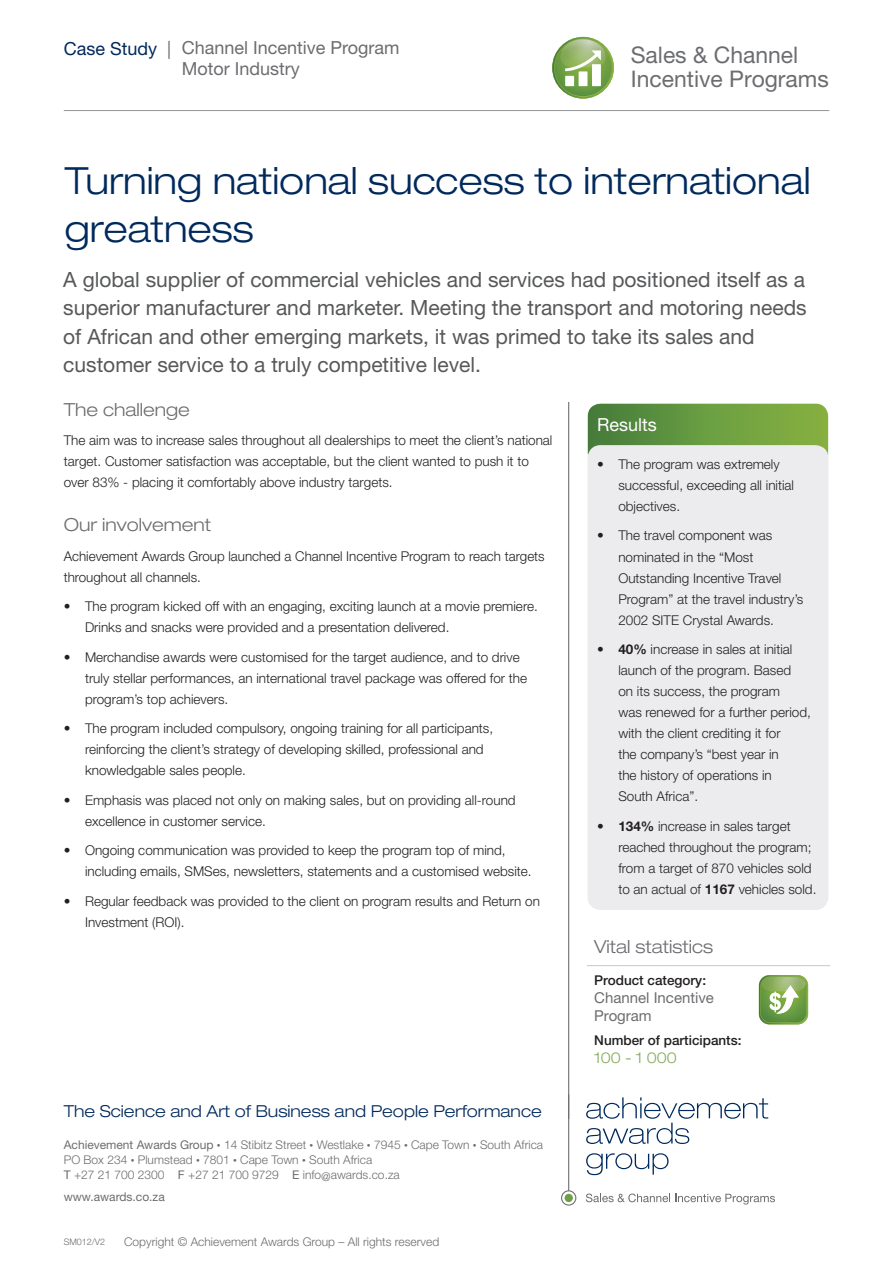
<style>
.page{position:relative;width:893px;height:1263px;background:#fff}
.page>*{position:absolute;margin:0;border:0;box-sizing:border-box;transform-origin:0 0}
.t1{font:300 expanded 37.5px/48px "Helvetica Neue LT Std";color:#00295c}
.t2{font:22.95px/24.3px "Helvetica Neue";color:#6c6d70}
.t3{font:21px/28.5px "Helvetica Neue LT Std";color:#57585a}
.t4{font:18px/21px "Helvetica Neue LT Std";color:#6c6d70}
.t5{font:300 expanded 18px "Helvetica Neue LT Std";color:#6c6d70}
.t6{font:18px "Helvetica Neue LT Std";color:#fff}
.t7{font:300 expanded 16.5px "Helvetica Neue LT Std";color:#00295c}
.t8{font:15px/18px "Helvetica Neue LT Std";color:#6c6d70}
.t9{font:300 expanded 15px "Helvetica Neue LT Std";color:#87ad5f}
.t10{font:300 13.5px/21px "Helvetica Neue LT Std";color:#231f20}
.t11{font:500 13.5px "Helvetica Neue LT Std";color:#231f20}
.t12{font:300 12px/15px "Helvetica Neue LT Std";color:#6c6d70}
.t13{font:12px "Helvetica Neue LT Std";color:#6c6d70}
.t14{font:300 9px "Helvetica Neue LT Std";color:#6c6d70}
.s1{color:#00295c}
.s2{font-weight:400}
.s3{font-size:7.5px}
.s4{font-weight:700}
</style>
<div class="page">
<svg style="left:552px;top:36px;width:62px;height:63px"></svg>
<hr style="left:64px;top:110px;width:765px;height:1px;background:#939598">
<div style="left:561px;top:1190px;width:15px;height:15px;border:1px solid #6c6d70;border-radius:50%"></div>
<div style="left:565px;top:1194px;width:8px;height:8px;background:#6ba043;border-radius:50%"></div>
<hr style="left:568px;top:1094px;width:1px;height:97px;background:#6c6d70">
<svg style="left:586px;top:1097px;width:182px;height:47px"></svg>
<svg style="left:586px;top:1153px;width:83px;height:22px"></svg>
<svg style="left:586px;top:1193px;width:189px;height:11px"></svg>
<hr style="left:567px;top:403px;width:3px;height:715px;background:#6c6d70">
<svg style="left:587px;top:403px;width:242px;height:55px;background:#699a41"></svg>
<div style="left:587px;top:403px;width:242px;height:64px;border:1px solid #fff;border-radius:13px"></div>
<div style="left:587px;top:445px;width:241px;height:465px;background:#ececee;border-radius:13px"></div>
<hr style="left:587px;top:965px;width:243px;height:1px;background:#c7c8ca">
<svg style="left:759px;top:975px;width:49px;height:49px;background:#8eb26c"></svg>
<h3 class="t4" style="left:182px;top:37px;width:219px;text-indent:-118px"><span class="s1">Case Study</span> | Channel Incentive Program<br>Motor Industry</h3>
<h2 class="t2" style="left:631px;top:42px;width:200px">Sales &amp; Channel<br>Incentive Programs</h2>
<h1 class="t1" style="left:65px;top:156px;width:747px">Turning national success to international greatness</h1>
<p class="t3" style="left:63px;top:265px;width:745px">A global supplier of commercial vehicles and services had positioned itself as a superior manufacturer and marketer. Meeting the transport and motoring needs of African and other emerging markets, it was primed to take its sales and customer service to a truly competitive level.</p>
<h3 class="t5" style="left:64px;top:399px;width:127px">The challenge</h3>
<p class="t10" style="left:64px;top:430px;width:490px">The aim was to increase sales throughout all dealerships to meet the client’s national target. Customer satisfaction was acceptable, but the client wanted to push it to over 83% - placing it comfortably above industry targets.</p>
<h3 class="t5" style="left:64px;top:514px;width:149px">Our involvement</h3>
<p class="t10" style="left:64px;top:545px;width:482px">Achievement Awards Group launched a Channel Incentive Program to reach targets throughout all channels.</p>
<p class="t10" style="left:85px;top:595px;width:454px;text-indent:-21px">• The program kicked off with an engaging, exciting launch at a movie premiere.<br>Drinks and snacks were provided and a presentation delivered.</p>
<p class="t10" style="left:85px;top:646px;width:444px;text-indent:-21px">• Merchandise awards were customised for the target audience, and to drive truly stellar performances, an international travel package was offered for the program’s top achievers.</p>
<p class="t10" style="left:85px;top:717px;width:410px;text-indent:-21px">• The program included compulsory, ongoing training for all participants, reinforcing the client’s strategy of developing skilled, professional and knowledgable sales people.</p>
<p class="t10" style="left:85px;top:789px;width:432px;text-indent:-21px">• Emphasis was placed not only on making sales, but on providing all-round excellence in customer service.</p>
<p class="t10" style="left:85px;top:840px;width:448px;text-indent:-21px">• Ongoing communication was provided to keep the program top of mind, including emails, SMSes, newsletters, statements and a customised website.</p>
<p class="t10" style="left:85px;top:890px;width:456px;text-indent:-21px">• Regular feedback was provided to the client on program results and Return on<br>Investment (ROI).</p>
<p class="t7" style="left:64px;top:1101px;width:480px">The Science and Art of Business and People Performance</p>
<p class="t12" style="left:64px;top:1137px;width:481px"><span class="s2">Achievement Awards Group</span> <span class="s3">•</span> 14 Stibitz Street <span class="s3">•</span> Westlake <span class="s3">•</span> 7945 <span class="s3">•</span> Cape Town <span class="s3">•</span> South Africa<br>PO Box 234 <span class="s3">•</span> Plumstead <span class="s3">•</span> 7801 <span class="s3">•</span> Cape Town <span class="s3">•</span> South Africa<br><span class="s2">T</span> +27 21 700 2300 <span class="s2">F</span> +27 21 700 9729 <span class="s2">E</span> info@awards.co.za</p>
<p class="t13" style="left:64px;top:1190px;width:103px">www.awards.co.za</p>
<p class="t14" style="left:64px;top:1236px;width:43px">SM012/V2</p>
<p class="t12" style="left:124px;top:1234px;width:317px">Copyright © Achievement Awards Group – All rights reserved</p>
<h3 class="t6" style="left:597px;top:413px;width:61px">Results</h3>
<p class="t10" style="left:618px;top:453px;width:177px;text-indent:-21px">• The program was extremely successful, exceeding all initial objectives.</p>
<p class="t10" style="left:618px;top:525px;width:186px;text-indent:-21px">• The travel component was nominated in the “Most<br>Outstanding Incentive Travel<br>Program” at the travel industry’s<br>2002 SITE Crystal Awards.</p>
<p class="t10" style="left:618px;top:638px;width:194px;text-indent:-21px">• <span class="s4">40%</span> increase in sales at initial launch of the program. Based<br>on its success, the program<br>was renewed for a further period, with the client crediting it for<br>the company’s “best year in<br>the history of operations in<br>South Africa”.</p>
<p class="t10" style="left:618px;top:815px;width:200px;text-indent:-21px">• <span class="s4">134%</span> increase in sales target reached throughout the program; from a target of 870 vehicles sold to an actual of <span class="s4">1167</span> vehicles sold.</p>
<h3 class="t5" style="left:594px;top:936px;width:120px">Vital statistics</h3>
<p class="t11" style="left:594px;top:972px;width:113px">Product category:</p>
<p class="t8" style="left:594px;top:989px;width:121px">Channel Incentive<br>Program</p>
<p class="t11" style="left:594px;top:1032px;width:149px">Number of participants:</p>
<p class="t9" style="left:594px;top:1048px;width:84px">100 - 1 000</p>
</div>
